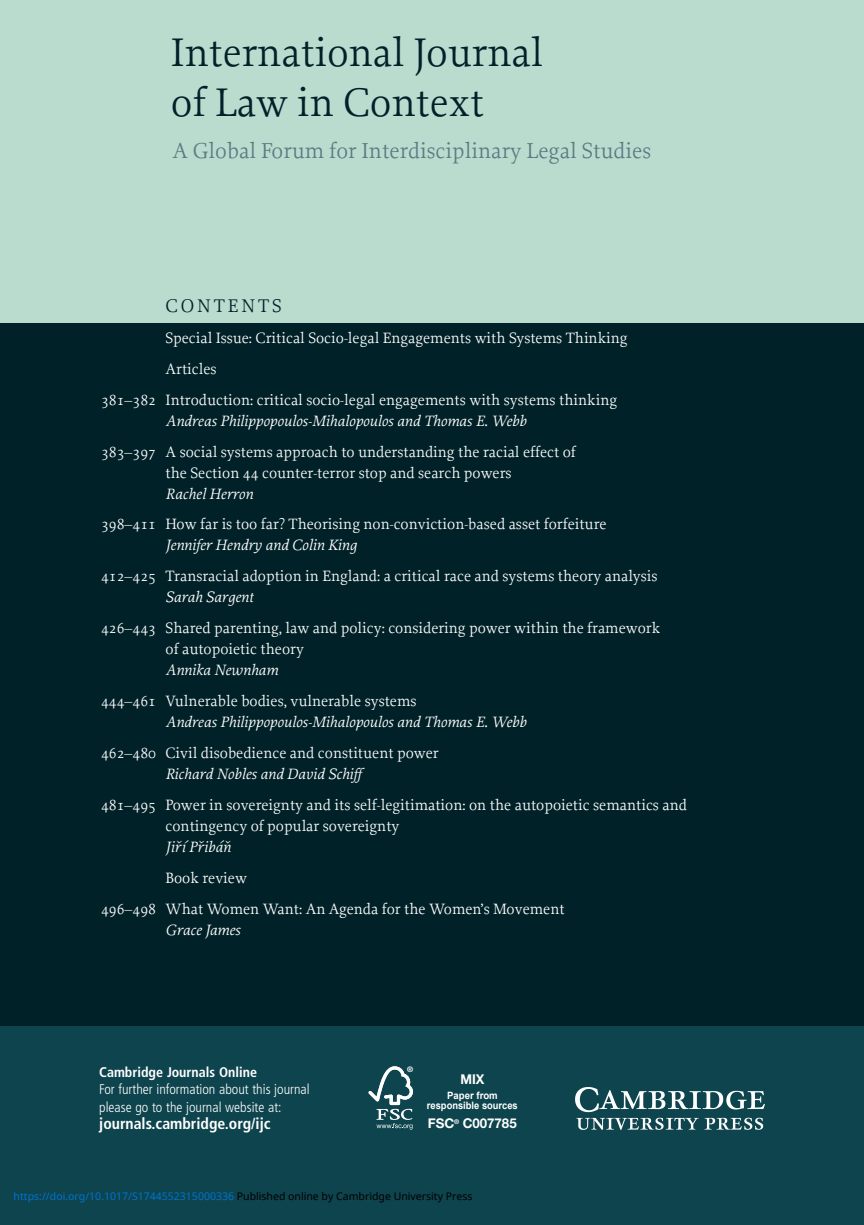
<style>
.page{position:relative;width:864px;height:1225px;background:#fff}
.page>*{position:absolute;margin:0;border:0;box-sizing:border-box;transform-origin:0 0}
.t1{font:42px/50.4px "Proforma";color:#002128}
.t2{font:22.75px "Proforma";color:#5b7b82}
.t3{font:19.25px "Proforma";letter-spacing:.15em;color:#002128}
.t4{font:15.75px/21px "Proforma";color:#fff}
.t5{font:italic 15.75px/21px "Proforma";color:#fff}
.t6{font:700 condensed 15.75px "Frutiger";color:#fff}
.t7{font:300 condensed 14px/17.5px "Frutiger";color:#fff}
.t8{font:700 13.47px "Helvetica Neue";color:#fff}
.t9{font:700 13.47px "Helvetica Neue";color:#fff;scale:.95 1}
.t10{font:10.5px "Noto Sans";color:#0172cf}
.t11{font:700 10.15px/10.2px "Arial";color:#fff;text-align:center;scale:.95 1}
.t12{font:700 7.7px "Helvetica Neue";color:#fff}
.s1{font-style:italic}
.s2{font-style:normal}
.s3{font-weight:700}
.s4{color:#000}
</style>
<div class="page">
<hr style="left:863px;top:0;width:1px;height:1225px;background:#000">
<div style="left:0;top:322px;width:863px;height:903px;background:#002128"></div>
<div style="left:0;top:1027px;width:863px;height:198px;background:#0e444d"></div>
<div style="left:0;top:0;width:863px;height:322px;background:#badccf"></div>
<img style="left:575px;top:1087px;width:188px;height:42px">
<svg style="left:368px;top:1066px;width:45px;height:64px"></svg>
<p class="t1" style="left:171px;top:31px;width:373px">International Journal of Law in Context</p>
<p class="t2" style="left:172px;top:142px;width:480px">A Global Forum for Interdisciplinary Legal Studies</p>
<p class="t3" style="left:165px;top:298px;width:118px">CONTENTS</p>
<p class="t4" style="left:165px;top:329px;width:463px">Special Issue: Critical Socio-legal Engagements with Systems Thinking</p>
<p class="t4" style="left:165px;top:360px;width:53px">Articles</p>
<p class="t4" style="left:101px;top:391px;width:517px">381–382 Introduction: critical socio-legal engagements with systems thinking</p>
<p class="t4" style="left:101px;top:407px;width:476px;line-height:31px;text-indent:64px"><span class="s1">Andreas Philippopoulos-Mihalopoulos and Thomas E. Webb<br></span>383–397 A social systems approach to understanding the racial effect of</p>
<p class="t4" style="left:165px;top:463px;width:347px">the Section 44 counter-terror stop and search powers<br><span class="s1">Rachel Herron</span></p>
<p class="t4" style="left:165px;top:515px;width:442px;text-indent:-64px">398–411 How far is too far? Theorising non-conviction-based asset forfeiture<br><span class="s1">Jennifer Hendry and Colin King</span></p>
<p class="t4" style="left:165px;top:567px;width:493px;text-indent:-64px">412–425 Transracial adoption in England: a critical race and systems theory analysis<br><span class="s1">Sarah Sargent</span></p>
<p class="t4" style="left:165px;top:619px;width:496px;text-indent:-64px">426–443 Shared parenting, law and policy: considering power within the framework of autopoietic theory<br><span class="s1">Annika Newnham</span></p>
<p class="t5" style="left:165px;top:692px;width:362px;text-indent:-64px"><span class="s2">444–461 Vulnerable bodies, vulnerable systems<br></span>Andreas Philippopoulos-Mihalopoulos and Thomas E. Webb</p>
<p class="t4" style="left:165px;top:744px;width:274px;text-indent:-64px">462–480 Civil disobedience and constituent power<br><span class="s1">Richard Nobles and David Schiff</span></p>
<p class="t4" style="left:165px;top:796px;width:522px;text-indent:-64px">481–495 Power in sovereignty and its self-legitimation: on the autopoietic semantics and contingency of popular sovereignty<br><span class="s1">Jirˇí Prˇibánˇ</span></p>
<p class="t4" style="left:101px;top:864px;width:465px;line-height:31px;text-indent:64px">Book review<br>496–498 What Women Want: An Agenda for the Women’s Movement</p>
<p class="t5" style="left:165px;top:921px;width:76px">Grace James</p>
<p class="t7" style="left:99px;top:1064px;width:212px"><span class="s3">Cambridge Journals Online<br></span>For further information about this journal please go to the journal website at:</p>
<p class="t6" style="left:99px;top:1117px;width:173px">journals.cambridge.org/ijc</p>
<p class="t12" style="left:407px;top:1067px;width:8px">®</p>
<p class="t9" style="left:460px;top:1075px;width:27px">MIX</p>
<p class="t11" style="left:427px;top:1091px;width:97px">Paper from responsible sources</p>
<p class="t8" style="left:427px;top:1119px;width:90px">FSC<sup>®</sup> C007785</p>
<p class="t10" style="left:14px;top:1189px;width:460px">https://doi.org/10.1017/S1744552315000336 <span class="s4">Published online by Cambridge University Press</span></p>
</div>
